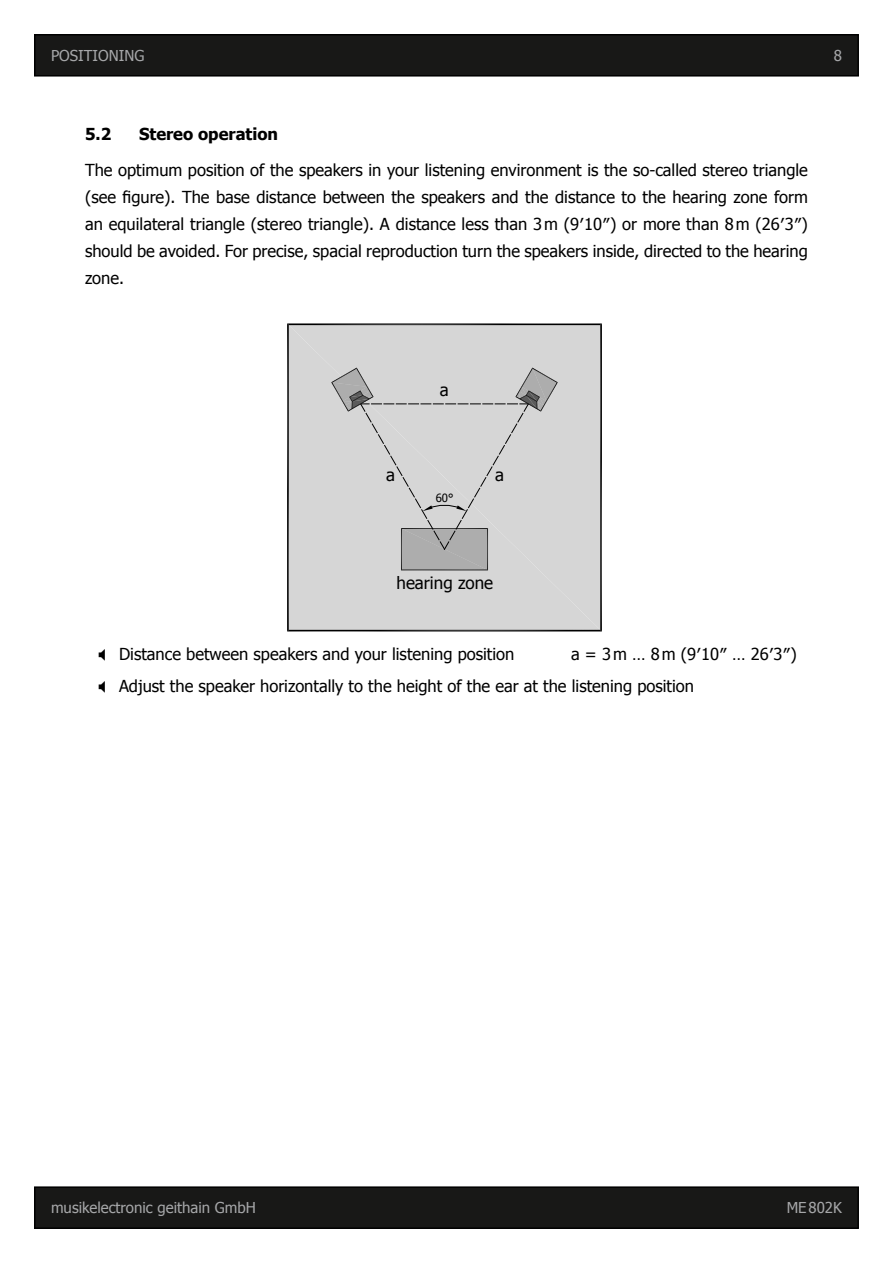
<style>
.page{position:relative;width:893px;height:1263px;background:#fff}
.page>*{position:absolute;margin:0;border:0;box-sizing:border-box;transform-origin:0 0}
.t1{font:16.95px "Tahoma";color:#000}
.t2{font:16.5px/27px "Tahoma";color:#000;text-align:justify}
.t3{font:700 16.5px "Tahoma";color:#000}
.t4{font:15px "Tahoma";color:#a6a7a9}
.t5{font:11.4px "Tahoma";color:#000}
</style>
<div class="page">
<div style="left:35px;top:35px;width:823px;height:41px;background:#181817"></div>
<div style="left:34px;top:34px;width:825px;height:43px;border:2px solid #000"></div>
<div style="left:35px;top:1187px;width:823px;height:41px;background:#181817"></div>
<div style="left:34px;top:1186px;width:825px;height:43px;border:2px solid #000"></div>
<svg style="left:287px;top:323px;width:315px;height:308px;background:#cdcdcd"></svg>
<p class="t4" style="left:51px;top:46px;width:95px">POSITIONING</p>
<p class="t4" style="left:834px;top:45px;width:10px">8</p>
<p class="t3" style="left:85px;top:123px;width:28px">5.2</p>
<p class="t3" style="left:139px;top:123px;width:141px">Stereo operation</p>
<p class="t2" style="left:85px;top:155px;width:724px">The optimum position of the speakers in your listening environment is the so-called stereo triangle (see figure). The base distance between the speakers and the distance to the hearing zone form an equilateral triangle (stereo triangle). A distance less than 3m (9′10″) or more than 8m (26′3″) should be avoided. For precise, spacial reproduction turn the speakers inside, directed to the hearing zone.</p>
<p class="t1" style="left:440px;top:378px;width:10px">a</p>
<p class="t1" style="left:386px;top:463px;width:10px">a</p>
<p class="t1" style="left:495px;top:463px;width:10px">a</p>
<p class="t5" style="left:436px;top:491px;width:19px">60°</p>
<p class="t1" style="left:396px;top:572px;width:98px">hearing zone</p>
<p class="t2" style="left:119px;top:638px;width:679px;line-height:31.2px;text-indent:452px">a = 3m … 8m (9′10″ … 26′3″)<br>Adjust the speaker horizontally to the height of the ear at the listening position</p>
<p class="t2" style="left:119px;top:640px;width:397px">Distance between speakers and your listening position</p>
<p class="t4" style="left:51px;top:1198px;width:206px">musikelectronic geithain GmbH</p>
<p class="t4" style="left:787px;top:1198px;width:57px">ME802K</p>
</div>
